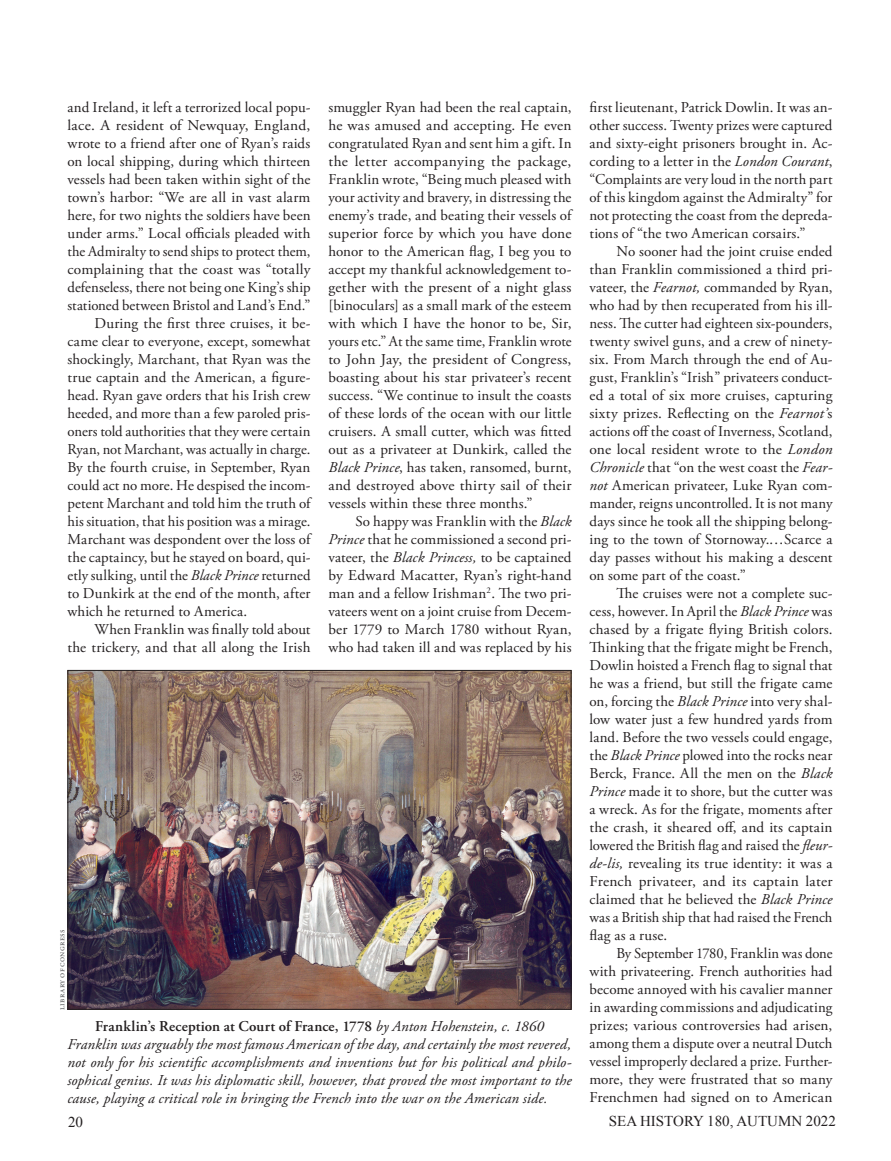
<style>
.page{position:relative;width:891px;height:1161px;background:#fff}
.page>*{position:absolute;margin:0;border:0;box-sizing:border-box;transform-origin:0 0}
.t1{font:15px/18px "Adobe Garamond Pro";color:#231f20;text-align:justify}
.t2{font:italic 15px/18px "Adobe Garamond Pro";letter-spacing:.005em;color:#231f20;text-align:justify}
.t3{font:600 15px "Adobe Garamond Pro";letter-spacing:.015em;color:#231f20}
.t4{font:15px "Times New Roman";color:#231f20}
.t5{font:9px "Adobe Garamond Pro";letter-spacing:.03em;color:#57585a}
.s1{font-style:italic}
.s2{font-weight:400;font-style:italic}
</style>
<div class="page">
<img style="left:70px;top:672px;width:500px;height:336px">
<p class="t1" style="left:68px;top:99px;width:245px">and Ireland, it left a terrorized local popu&shy;lace. A resident of Newquay, England, wrote to a friend after one of Ryan’s raids on local shipping, during which thirteen vessels had been taken within sight of the town’s harbor: “We are all in vast alarm here, for two nights the soldiers have been under arms.” Local officials pleaded with the Admiralty to send ships to protect them, complaining that the coast was “totally defenseless, there not being one King’s ship stationed between Bristol and Land’s End.”</p>
<p class="t1" style="left:68px;top:315px;width:246px;text-indent:27px">During the first three cruises, it be&shy;came clear to everyone, except, somewhat shockingly, Marchant, that Ryan was the true captain and the American, a figure&shy;head. Ryan gave orders that his Irish crew heeded, and more than a few paroled pris&shy;oners told authorities that they were certain Ryan, not Marchant, was actually in charge.<br>By the fourth cruise, in September, Ryan could act no more. He despised the incom&shy;petent Marchant and told him the truth of his situation, that his position was a mirage.<br>Marchant was despondent over the loss of the captaincy, but he stayed on board, qui&shy;etly sulking, until the <span class="s1">Black Prince</span> returned to Dunkirk at the end of the month, after which he returned to America.</p>
<p class="t1" style="left:68px;top:621px;width:245px;text-align:right">When Franklin was finally told about<br>the trickery, and that all along the Irish</p>
<p class="t1" style="left:328px;top:99px;width:246px">smuggler Ryan had been the real captain, he was amused and accepting. He even congratulated Ryan and sent him a gift. In the letter accompanying the package, Franklin wrote, “Being much pleased with your activity and bravery, in distressing the enemy’s trade, and beating their vessels of superior force by which you have done honor to the American flag, I beg you to accept my thankful acknowledgement to&shy;gether with the present of a night glass [binoculars] as a small mark of the esteem with which I have the honor to be, Sir, yours etc.” At the same time, Franklin wrote to John Jay, the president of Congress, boasting about his star privateer’s recent success. “We continue to insult the coasts of these lords of the ocean with our little cruisers. A small cutter, which was fitted out as a privateer at Dunkirk, called the <span class="s1">Black Prince</span>, has taken, ransomed, burnt, and destroyed above thirty sail of their vessels within these three months.”</p>
<p class="t1" style="left:328px;top:513px;width:245px;text-indent:27px">So happy was Franklin with the <span class="s1">Black Prince</span> that he commissioned a second pri&shy;vateer, the <span class="s1">Black Princess,</span> to be captained by Edward Macatter, Ryan’s right-hand man and a fellow Irishman<sup>2</sup>. The two pri&shy;vateers went on a joint cruise from Decem&shy;ber 1779 to March 1780 without Ryan, who had taken ill and was replaced by his</p>
<p class="t5" style="left:56px;top:1010px;width:81px;rotate:-90deg">library of congress</p>
<p class="t3" style="left:95px;top:1017px;width:450px">Franklin’s Reception at Court of France, 1778 <span class="s2">by Anton Hohenstein, c. 1860</span></p>
<p class="t2" style="left:68px;top:1035px;width:506px">Franklin was arguably the most famous American of the day, and certainly the most revered, not only for his scientific accomplishments and inventions but for his political and philo&shy;sophical genius. It was his diplomatic skill, however, that proved the most important to the cause, playing a critical role in bringing the French into the war on the American side.</p>
<p class="t1" style="left:590px;top:99px;width:245px">first lieutenant, Patrick Dowlin. It was an&shy;other success. Twenty prizes were captured and sixty-eight prisoners brought in. Ac&shy;cording to a letter in the <span class="s1">London Courant</span>, “Complaints are very loud in the north part of this kingdom against the Admiralty” for not protecting the coast from the depreda&shy;tions of “the two American corsairs.”</p>
<p class="t1" style="left:590px;top:243px;width:245px;text-indent:27px">No sooner had the joint cruise ended than Franklin commissioned a third pri&shy;vateer, the <span class="s1">Fearnot,</span> commanded by Ryan, who had by then recuperated from his ill&shy;ness. The cutter had eighteen six-pounders, twenty swivel guns, and a crew of ninety&shy;six. From March through the end of Au&shy;gust, Franklin’s “Irish” privateers conduct&shy;ed a total of six more cruises, capturing sixty prizes. Reflecting on the <span class="s1">Fearnot’</span>s actions off the coast of Inverness, Scotland, one local resident wrote to the <span class="s1">London Chronicle</span> that “on the west coast the <span class="s1">Fear&shy;not</span> American privateer, Luke Ryan com&shy;mander, reigns uncontrolled. It is not many days since he took all the shipping belong&shy;ing to the town of Stornoway.…Scarce a day passes without his making a descent on some part of the coast.”</p>
<p class="t1" style="left:590px;top:585px;width:245px;text-indent:27px">The cruises were not a complete suc&shy;cess, however. In April the <span class="s1">Black Prince</span> was chased by a frigate flying British colors.<br>Thinking that the frigate might be French, Dowlin hoisted a French flag to signal that he was a friend, but still the frigate came on, forcing the <span class="s1">Black Prince</span> into very shal&shy;low water just a few hundred yards from land. Before the two vessels could engage, the <span class="s1">Black Prince</span> plowed into the rocks near Berck, France. All the men on the <span class="s1">Black Prince</span> made it to shore, but the cutter was a wreck. As for the frigate, moments after the crash, it sheared off, and its captain lowered the British flag and raised the <span class="s1">fleur&shy;de-lis,</span> revealing its true identity: it was a French privateer, and its captain later claimed that he believed the <span class="s1">Black Prince </span>was a British ship that had raised the French flag as a ruse.</p>
<p class="t1" style="left:590px;top:945px;width:245px;text-indent:27px">By September 1780, Franklin was done with privateering. French authorities had become annoyed with his cavalier manner in awarding commissions and adjudicating prizes; various controversies had arisen, among them a dispute over a neutral Dutch vessel improperly declared a prize. Further&shy;more, they were frustrated that so many Frenchmen had signed on to American</p>
<p class="t4" style="left:68px;top:1112px;width:16px">20</p>
<p class="t4" style="left:609px;top:1111px;width:229px">SEA HISTORY 180, AUTUMN 2022</p>
</div>
